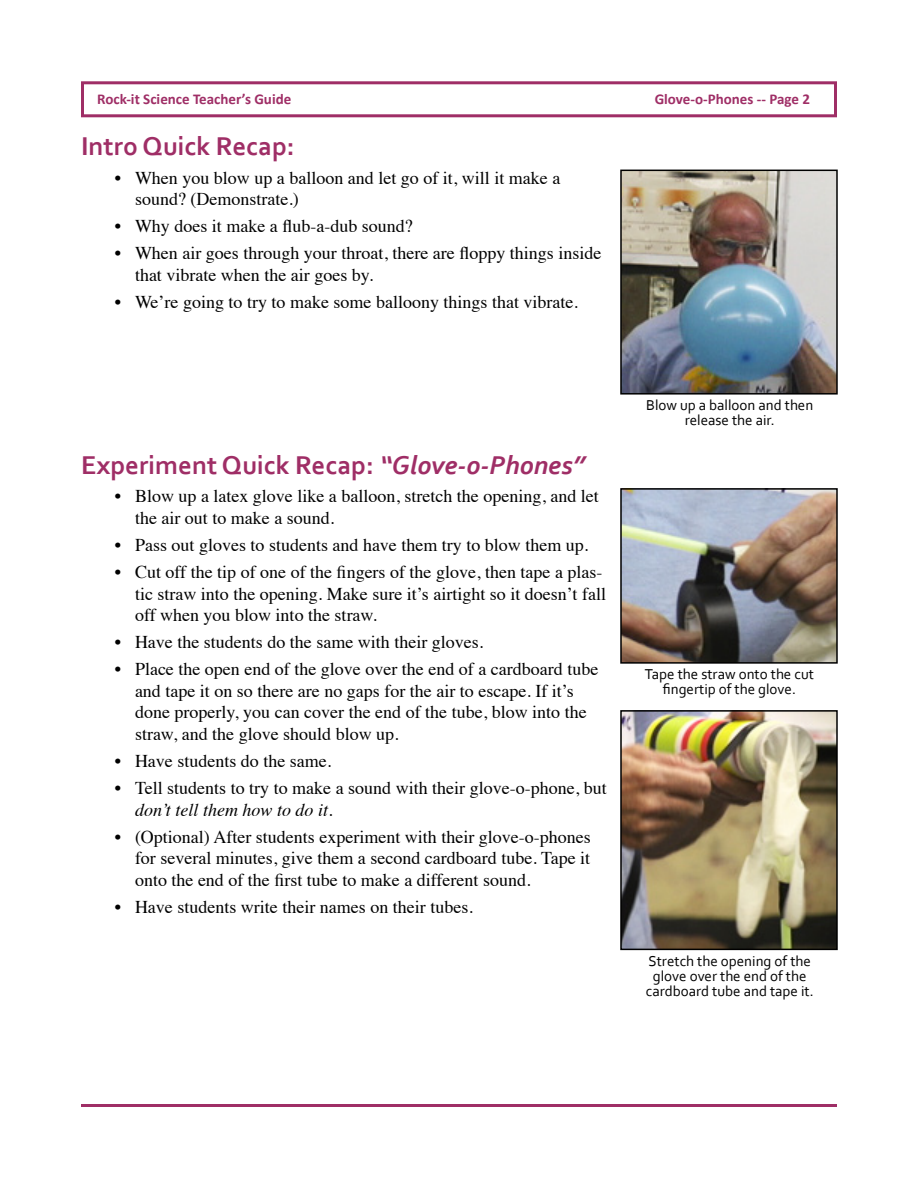
<style>
.page{position:relative;width:918px;height:1188px;background:#fff}
.page>*{position:absolute;margin:0;border:0;box-sizing:border-box;transform-origin:0 0}
.t1{font:700 27px "Corbel";color:#9f2e66}
.t2{font:18px/21.6px "Times";color:#000}
.t3{font:italic 18px "Times";color:#000}
.t4{font:15px/15px "Corbel";color:#000;text-align:center}
.t5{font:700 15px "Calibri";color:#9f2e66}
.s1{font-style:italic}
</style>
<div class="page">
<div style="left:81px;top:81px;width:756px;height:36px;border:3px solid #9f2e66"></div>
<hr style="left:81px;top:1104px;width:756px;height:3px;background:#9f2e66">
<img style="left:623px;top:173px;width:212px;height:219px">
<div style="left:620px;top:170px;width:218px;height:225px;border:2px solid #000"></div>
<img style="left:623px;top:491px;width:212px;height:170px">
<div style="left:620px;top:488px;width:218px;height:176px;border:2px solid #000"></div>
<img style="left:623px;top:713px;width:212px;height:234px">
<div style="left:620px;top:710px;width:218px;height:240px;border:2px solid #000"></div>
<p class="t5" style="left:97px;top:89px;width:196px">Rock-it Science Teacher’s Guide</p>
<p class="t5" style="left:655px;top:89px;width:157px">Glove-o-Phones -- Page 2</p>
<h1 class="t1" style="left:81px;top:129px;width:215px">Intro Quick Recap:</h1>
<p class="t2" style="left:135px;top:165px;width:427px;text-indent:-20px">• When you blow up a balloon and let go of it, will it make a sound? (Demonstrate.)</p>
<p class="t2" style="left:115px;top:214px;width:300px">• Why does it make a flub-a-dub sound?</p>
<p class="t2" style="left:135px;top:241px;width:468px;text-indent:-20px">• When air goes through your throat, there are floppy things inside that vibrate when the air goes by.</p>
<p class="t2" style="left:115px;top:290px;width:462px">• We’re going to try to make some balloony things that vibrate.</p>
<h1 class="t1" style="left:81px;top:448px;width:506px">Experiment Quick Recap: <span class="s1">“Glove-o-Phones”</span></h1>
<p class="t2" style="left:135px;top:484px;width:465px;text-indent:-20px">• Blow up a latex glove like a balloon, stretch the opening, and let the air out to make a sound.</p>
<p class="t2" style="left:115px;top:533px;width:473px">• Pass out gloves to students and have them try to blow them up.</p>
<p class="t2" style="left:135px;top:560px;width:473px;text-indent:-20px">• Cut off the tip of one of the fingers of the glove, then tape a plas&shy;tic straw into the opening. Make sure it’s airtight so it doesn’t fall off when you blow into the straw.</p>
<p class="t2" style="left:115px;top:630px;width:368px">• Have the students do the same with their gloves.</p>
<p class="t2" style="left:135px;top:657px;width:465px;text-indent:-20px">• Place the open end of the glove over the end of a cardboard tube and tape it on so there are no gaps for the air to escape. If it’s done properly, you can cover the end of the tube, blow into the straw, and the glove should blow up.</p>
<p class="t2" style="left:115px;top:749px;width:216px">• Have students do the same.</p>
<p class="t2" style="left:115px;top:776px;width:493px">• Tell students to try to make a sound with their glove-o-phone, but</p>
<p class="t3" style="left:135px;top:794px;width:199px">don’t tell them how to do it.</p>
<p class="t2" style="left:135px;top:824px;width:457px;text-align:justify;text-indent:-20px">• (Optional) After students experiment with their glove-o-phones for several minutes, give them a second cardboard tube. Tape it onto the end of the first tube to make a different sound.</p>
<p class="t2" style="left:115px;top:894px;width:357px">• Have students write their names on their tubes.</p>
<p class="t4" style="left:646px;top:397px;width:169px">Blow up a balloon and then release the air.</p>
<p class="t4" style="left:645px;top:666px;width:171px">Tape the straw onto the cut fingertip of the glove.</p>
<p class="t4" style="left:646px;top:953px;width:169px">Stretch the opening of the glove over the end of the cardboard tube and tape it.</p>
</div>
